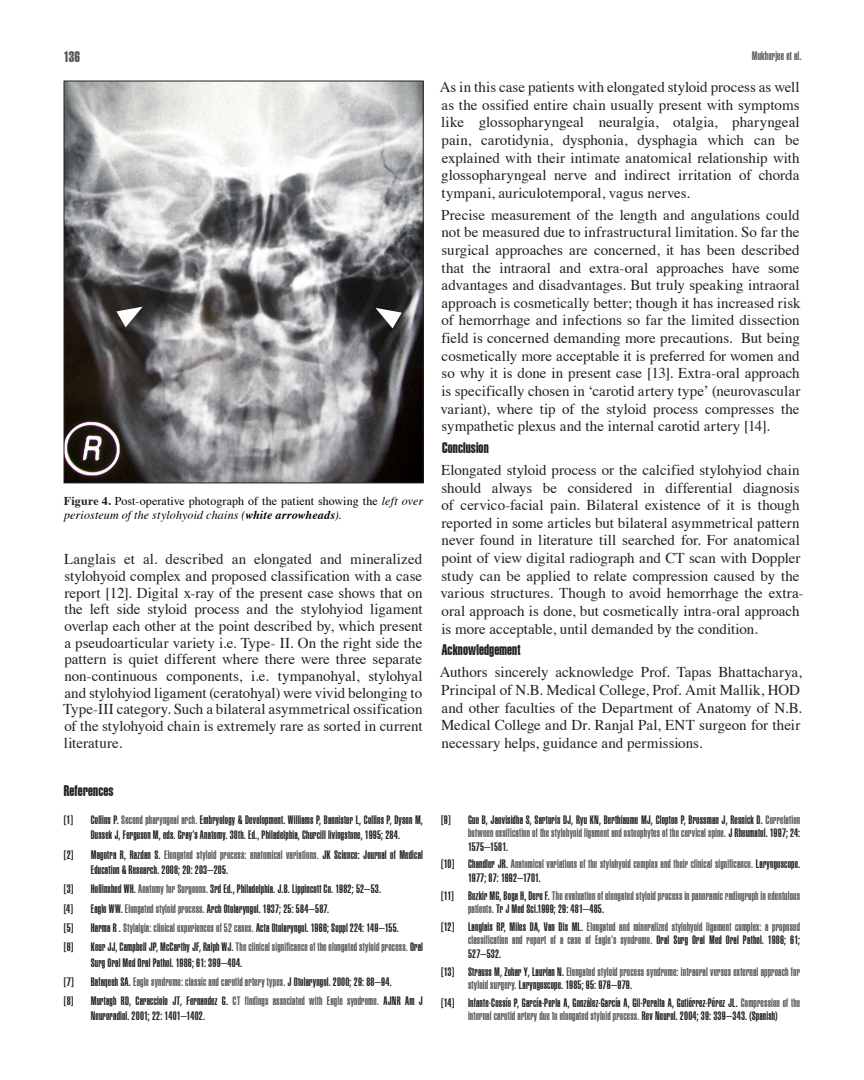
<style>
.page{position:relative;width:864px;height:1080px;background:#fff}
.page>*{position:absolute;margin:0;border:0;box-sizing:border-box;transform-origin:0 0}
.Text_Block{font:15px/17.7px "Times";color:#231f20;text-align:justify}
.Text_Block-2{font:15px "Helvetica Compressed Extra";letter-spacing:.01em;color:#231f20}
.t1{font:15px "Helvetica Compressed Extra";color:#57585a}
.References{font:12px/15.1px "Helvetica Compressed Ultra";letter-spacing:.015em;color:#231f20}
.References-2{font:12px/13.5px "Helvetica Compressed Ultra";letter-spacing:.015em;color:#57585a}
.t2{font:12px/14.4px "Times";letter-spacing:.005em;color:#000}
.s1{font-weight:700;color:#231f20}
.s2{font-style:italic}
.s3{font-weight:700;font-style:italic}
.s4{color:#57585a}
.s5{color:#231f20}
</style>
<div class="page">
<img style="left:66px;top:83px;width:355px;height:398px">
<div style="left:64px;top:81px;width:359px;height:402px;border:1px solid #231f20"></div>
<svg style="left:116px;top:306px;width:27px;height:21px"></svg>
<svg style="left:375px;top:307px;width:27px;height:21px"></svg>
<p class="t1" style="left:64px;top:48px;width:18px">136</p>
<p class="References-2" style="left:752px;top:49px;width:51px">Mukherjee et al.</p>
<p class="t2" style="left:64px;top:493px;width:361px"><span class="s1">Figure 4.</span> Post-operative photograph of the patient showing the <span class="s2">left over periosteum of the stylohyoid chains (</span><span class="s3">white arrowheads</span><span class="s2">)</span>.</p>
<p class="Text_Block" style="left:63px;top:550px;width:361px;line-height:16.6px">Langlais et al. described an elongated and mineralized stylohyoid complex and proposed classification with a case report [12]. Digital x-ray of the present case shows that on the left side styloid process and the stylohyiod ligament overlap each other at the point described by, which present a pseudoarticular variety i.e. Type- II. On the right side the pattern is quiet different where there were three separate non-continuous components, i.e. tympanohyal, stylohyal and stylohyiod ligament (ceratohyal) were vivid belonging to Type-III category. Such a bilateral asymmetrical ossification of the stylohyoid chain is extremely rare as sorted in current literature.</p>
<p class="Text_Block-2" style="left:64px;top:782px;width:51px">References</p>
<p class="References" style="left:64px;top:812px;width:11px">[1]</p>
<p class="References" style="left:91px;top:812px;width:334px">Collins P. <span class="s4">Second pharyngeal arch.</span> Embryology &amp; Development. Williams P, Bannister L, Collins P, Dyson M,<br>Dussek J, Ferguson M, eds. Gray’s Anatomy. 38th. Ed., Philadelphia, Churcill livingstone, 1995; 284.</p>
<p class="References" style="left:64px;top:847px;width:11px">[2]</p>
<p class="References" style="left:91px;top:847px;width:334px">Magotra R, Razdan S. <span class="s4">Elongated styloid process: anatomical variations.</span> JK Science: Journal of Medical<br>Education &amp; Research. 2008; 20: 203–205.</p>
<p class="References" style="left:64px;top:881px;width:11px">[3]</p>
<p class="References" style="left:91px;top:881px;width:292px">Hollinshed WH. <span class="s4">Anatomy for Surgeons.</span> 3rd Ed., Philadelphia. J.B. Lippincott Co. 1982; 52–53.</p>
<p class="References" style="left:64px;top:901px;width:11px">[4]</p>
<p class="References" style="left:91px;top:901px;width:240px">Eagle WW. <span class="s4">Elongated styloid process.</span> Arch Otolaryngol. 1937; 25: 584–587.</p>
<p class="References" style="left:64px;top:920px;width:11px">[5]</p>
<p class="References" style="left:91px;top:920px;width:310px">Harma R . <span class="s4">Stylalgia: clinical experiences of 52 cases.</span> Acta Otolaryngol. 1966; Suppl 224: 149–155.</p>
<p class="References" style="left:64px;top:939px;width:11px">[6]</p>
<p class="References" style="left:91px;top:939px;width:334px">Keur JJ, Campbell JP, McCarthy JF, Ralph WJ. <span class="s4">The clinical significance of the elongated styloid process.</span> Oral<br>Surg Oral Med Oral Pathol. 1986; 61: 399–404.</p>
<p class="References" style="left:64px;top:974px;width:11px">[7]</p>
<p class="References-2" style="left:91px;top:975px;width:302px"><span class="s5">Bafaqeeh SA.</span> Eagle syndrome: classic and carotid artery types. <span class="s5">J Otolaryngol. 2000; 29: 88–94.</span></p>
<p class="References" style="left:64px;top:993px;width:11px">[8]</p>
<p class="References" style="left:91px;top:993px;width:334px">Murtagh RD, Caracciolo JT, Fernandez G. <span class="s4">CT findings associated with Eagle syndrome.</span> AJNR Am J<br>Neuroradiol. 2001; 22: 1401–1402.</p>
<p class="Text_Block" style="left:440px;top:77px;width:362px">As in this case patients with elongated styloid process as well as the ossified entire chain usually present with symptoms like glossopharyngeal neuralgia, otalgia, pharyngeal pain, carotidynia, dysphonia, dysphagia which can be explained with their intimate anatomical relationship with glossopharyngeal nerve and indirect irritation of chorda tympani, auriculotemporal, vagus nerves.</p>
<p class="Text_Block" style="left:440px;top:204px;width:362px">Precise measurement of the length and angulations could not be measured due to infrastructural limitation. So far the surgical approaches are concerned, it has been described that the intraoral and extra-oral approaches have some advantages and disadvantages. But truly speaking intraoral approach is cosmetically better; though it has increased risk of hemorrhage and infections so far the limited dissection field is concerned demanding more precautions. But being cosmetically more acceptable it is preferred for women and so why it is done in present case [13]. Extra-oral approach is specifically chosen in ‘carotid artery type’ (neurovascular variant), where tip of the styloid process compresses the sympathetic plexus and the internal carotid artery [14].</p>
<p class="Text_Block-2" style="left:442px;top:439px;width:48px">Conclusion</p>
<p class="Text_Block" style="left:440px;top:460px;width:365px;text-align:left">Elongated styloid process or the calcified stylohyiod chain should always be considered in differential diagnosis of cervico-facial pain. Bilateral existence of it is though reported in some articles but bilateral asymmetrical pattern never found in literature till searched for. For anatomical point of view digital radiograph and CT scan with Doppler study can be applied to relate compression caused by the various structures. Though to avoid hemorrhage the extra&shy;oral approach is done, but cosmetically intra-oral approach is more acceptable, until demanded by the condition.</p>
<p class="Text_Block-2" style="left:442px;top:641px;width:80px">Acknowledgement</p>
<p class="Text_Block" style="left:440px;top:662px;width:364px">Authors sincerely acknowledge Prof. Tapas Bhattacharya, Principal of N.B. Medical College, Prof. Amit Mallik, HOD and other faculties of the Department of Anatomy of N.B.<br>Medical College and Dr. Ranjal Pal, ENT surgeon for their necessary helps, guidance and permissions.</p>
<p class="References" style="left:441px;top:812px;width:11px">[9]</p>
<p class="References" style="left:468px;top:812px;width:334px;line-height:13.5px;text-align:justify">Guo B, Jaovisidha S, Sartoris DJ, Ryu KN, Berthiaume MJ, Clopton P, Brossman J, Resnick D. <span class="s4">Correlation between ossification of the stylohyoid ligament and osteophytes of the cervical spine.</span> J Rheumatol. 1997; 24:<br>1575–1581.</p>
<p class="References-2" style="left:468px;top:857px;width:334px;text-indent:-27px"><span class="s5">[10] Chandler JR.</span> Anatomical variations of the stylohyoid complex and their clinical significance. <span class="s5">Laryngoscope.<br>1977; 87: 1692–1701.</span></p>
<p class="References-2" style="left:468px;top:888px;width:334px;text-indent:-27px"><span class="s5">[11] Bozkir MG, Boga H, Dere F.</span> The evaluation of elongated styloid process in panoramic radiograph in edentulous patients. <span class="s5">Tr J Med Sci.1999; 29: 481–485.</span></p>
<p class="References-2" style="left:468px;top:920px;width:334px;text-align:justify;text-indent:-27px"><span class="s5">[12] Langlais RP, Miles DA, Van Dis ML.</span> Elongated and mineralized stylohyoid ligament complex: a proposed classification and report of a case of Eagle’s syndrome. <span class="s5">Oral Surg Oral Med Oral Pathol. 1986; 61; 527–532.</span></p>
<p class="References-2" style="left:468px;top:964px;width:334px;text-indent:-27px"><span class="s5">[13] Strauss M, Zohar Y, Laurian N.</span> Elongated styloid process syndrome: intraoral versus external approach for styloid surgery. <span class="s5">Laryngoscope. 1985; 95: 976–979.</span></p>
<p class="References" style="left:441px;top:996px;width:361px;line-height:13.5px;text-align:center">[14] Infante-Cossío P, García-Perla A, González-García A, Gil-Peralta A, Gutiérrez-Pérez JL. <span class="s4">Compression of the internal carotid artery due to elongated styloid process.</span> Rev Neurol. 2004; 39: 339–343. (Spanish)</p>
</div>
